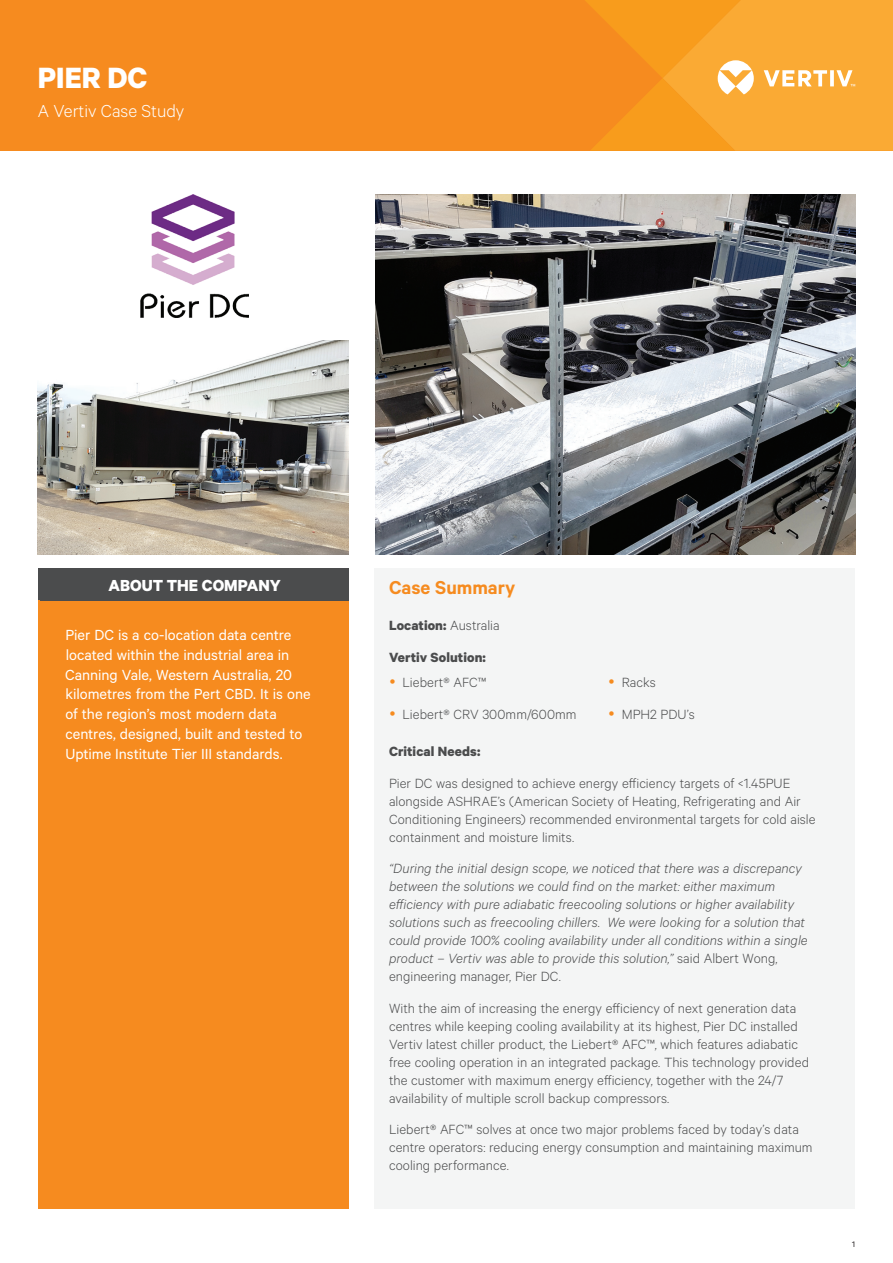
<style>
.page{position:relative;width:893px;height:1263px;background:#fff}
.page>*{position:absolute;margin:0;border:0;box-sizing:border-box;transform-origin:0 0}
.t1{font:700 33px "Calibre";color:#fff}
.t2{font:600 21px "Calibre";color:#f68b1f}
.t3{font:300 19.5px "Calibre";color:#fff}
.t4{font:700 18px "Calibre";color:#fff}
.t5{font:16.5px/19.8px "Calibre";letter-spacing:-.005em;color:#fff}
.t6{font:300 15px/18px "Calibre";color:#4b4c4d}
.t7{font:italic 300 15px/18px "Calibre";color:#4b4c4d}
.t8{font:700 15px/31.5px "Calibre";letter-spacing:.005em;color:#4b4c4d}
.t9{font:9px "Calibre";color:#231f20}
.s1{font-weight:300}
.s2{font-style:normal}
</style>
<div class="page">
<div style="left:0;top:0;width:584px;height:151px;background:#f68b1f"></div>
<svg style="left:584px;top:0;width:309px;height:151px;background:#f9a431"></svg>
<div style="left:38px;top:601px;width:311px;height:608px;background:#f68b1f"></div>
<div style="left:40px;top:568px;width:309px;height:33px;background:#4b4c4d"></div>
<img style="left:376px;top:194px;width:479px;height:360px">
<div style="left:375px;top:568px;width:480px;height:641px;background:#f4f5f5"></div>
<img style="left:38px;top:341px;width:311px;height:213px">
<img style="left:141px;top:194px;width:107px;height:123px">
<h1 class="t1" style="left:38px;top:58px;width:111px">PIER DC</h1>
<h3 class="t3" style="left:38px;top:100px;width:148px">A Vertiv Case Study</h3>
<p class="t4" style="left:108px;top:575px;width:174px">about the company</p>
<h2 class="t2" style="left:389px;top:575px;width:128px">Case Summary</h2>
<p class="t8" style="left:389px;top:609px;width:112px">Location: <span class="s1">Australia<br></span>Vertiv Solution:</p>
<p class="t5" style="left:65px;top:624px;width:247px">Pier DC is a co-location data centre located within the industrial area in Canning Vale, Western Australia, 20 kilometres from the Pert CBD. It is one of the region’s most modern data centres, designed, built and tested to Uptime Institute Tier III standards.</p>
<p class="t6" style="left:403px;top:666px;width:175px;line-height:31.5px">Liebert® AFC™<br>Liebert® CRV 300mm/600mm</p>
<p class="t6" style="left:622px;top:666px;width:74px;line-height:31.5px">Racks<br>MPH2 PDU’s</p>
<p class="t8" style="left:389px;top:735px;width:93px">Critical Needs:</p>
<p class="t6" style="left:389px;top:773px;width:428px">Pier DC was designed to achieve energy efficiency targets of &lt;1.45PUE alongside ASHRAE’s (American Society of Heating, Refrigerating and Air Conditioning Engineers) recommended environmental targets for cold aisle containment and moisture limits.</p>
<p class="t7" style="left:389px;top:859px;width:420px">“During the initial design scope, we noticed that there was a discrepancy between the solutions we could find on the market: either maximum efficiency with pure adiabatic freecooling solutions or higher availability solutions such as freecooling chillers. We were looking for a solution that could provide 100% cooling availability under all conditions within a single product – Vertiv was able to provide this solution,” <span class="s2">said Albert Wong, engineering manager, Pier DC.</span></p>
<p class="t6" style="left:389px;top:998px;width:421px">With the aim of increasing the energy efficiency of next generation data centres while keeping cooling availability at its highest, Pier DC installed Vertiv latest chiller product, the Liebert® AFC™, which features adiabatic free cooling operation in an integrated package. This technology provided the customer with maximum energy efficiency, together with the 24/7 availability of multiple scroll backup compressors.</p>
<p class="t6" style="left:389px;top:1120px;width:425px">Liebert® AFC™ solves at once two major problems faced by today’s data centre operators: reducing energy consumption and maintaining maximum cooling performance.</p>
<p class="t9" style="left:852px;top:1239px;width:4px">1</p>
</div>
